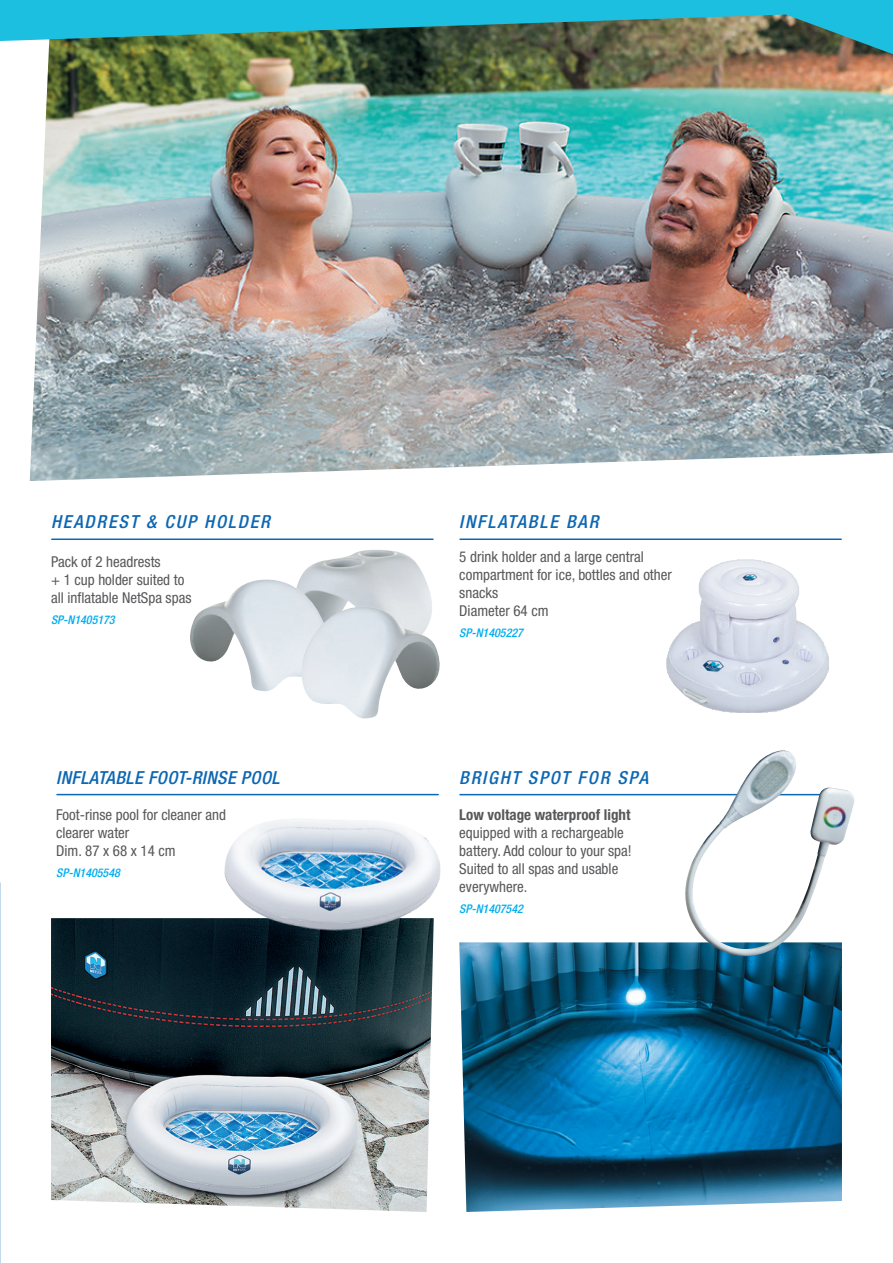
<style>
.page{position:relative;width:893px;height:1263px;background:#fff}
.page>*{position:absolute;margin:0;border:0;box-sizing:border-box;transform-origin:0 0}
.t1{font:italic 500 condensed 18px "Helvetica Neue";letter-spacing:.1em;color:#0d67b3}
.t2{font:italic 500 condensed 18px "Helvetica Neue";letter-spacing:.025em;color:#0d67b3}
.t3{font:condensed 15px/18px "Helvetica Neue";color:#57585a}
.t4{font:700 condensed 15px "Helvetica Neue";color:#57585a}
.t5{font:italic 500 condensed 12px "Helvetica Neue";color:#00aeef}
</style>
<div class="page">
<img style="left:30px;top:54px;width:863px;height:427px">
<img style="left:666px;top:560px;width:163px;height:152px">
<img style="left:300px;top:550px;width:132px;height:57px">
<img style="left:190px;top:579px;width:140px;height:113px">
<img style="left:300px;top:607px;width:140px;height:112px">
<hr style="left:52px;top:538px;width:381px;height:2px;background:#0d67b3">
<img style="left:51px;top:918px;width:383px;height:294px">
<hr style="left:460px;top:538px;width:381px;height:2px;background:#0d67b3">
<img style="left:220px;top:819px;width:221px;height:118px">
<hr style="left:460px;top:794px;width:381px;height:1px;background:#0d67b3">
<hr style="left:57px;top:794px;width:381px;height:1px;background:#0d67b3">
<svg style="left:0;top:0;width:893px;height:54px;background:#3c9596"></svg>
<img style="left:459px;top:942px;width:383px;height:270px">
<img style="left:675px;top:750px;width:180px;height:214px">
<p class="t1" style="left:51px;top:511px;width:220px">HEADREST &amp; CUP HOLDER</p>
<p class="t1" style="left:459px;top:511px;width:141px">INFLATABLE BAR</p>
<p class="t3" style="left:51px;top:553px;width:142px">Pack of 2 headrests<br>+ 1 cup holder suited to all inflatable NetSpa spas</p>
<p class="t5" style="left:51px;top:613px;width:65px">SP-N1405173</p>
<p class="t3" style="left:459px;top:548px;width:214px">5 drink holder and a large central compartment for ice, bottles and other snacks<br>Diameter 64 cm</p>
<p class="t5" style="left:459px;top:626px;width:65px">SP-N1405227</p>
<p class="t2" style="left:56px;top:767px;width:225px">INFLATABLE FOOT-RINSE POOL</p>
<p class="t1" style="left:459px;top:767px;width:190px">BRIGHT SPOT FOR SPA</p>
<p class="t3" style="left:56px;top:805px;width:171px">Foot-rinse pool for cleaner and clearer water<br>Dim. 87 x 68 x 14 cm</p>
<p class="t5" style="left:56px;top:865px;width:65px">SP-N1405548</p>
<p class="t4" style="left:459px;top:805px;width:173px">Low voltage waterproof light</p>
<p class="t3" style="left:459px;top:823px;width:174px">equipped with a rechargeable battery. Add colour to your spa!<br>Suited to all spas and usable everywhere.</p>
<p class="t5" style="left:459px;top:901px;width:65px">SP-N1407542</p>
</div>
